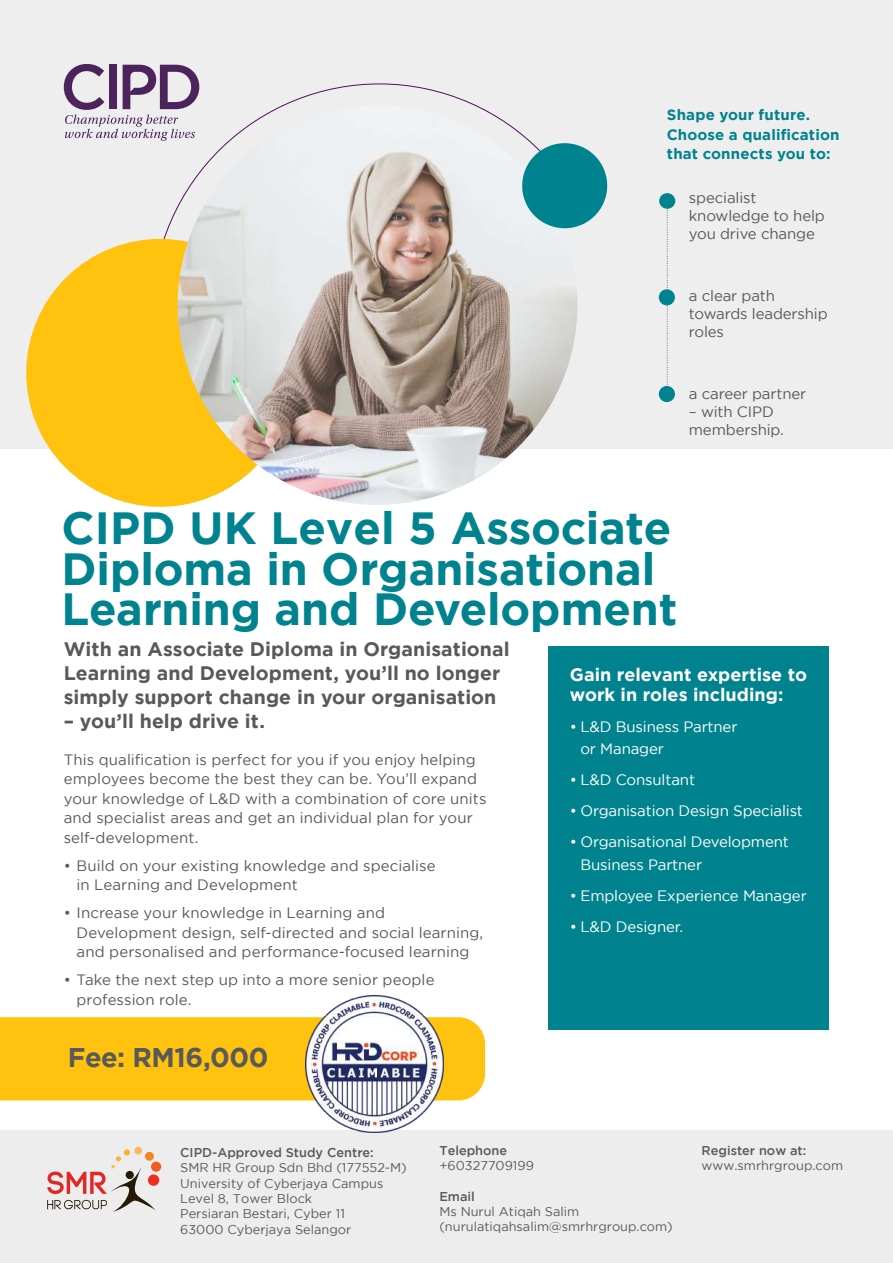
<style>
.page{position:relative;width:893px;height:1263px;background:#fff}
.page>*{position:absolute;margin:0;border:0;box-sizing:border-box;transform-origin:0 0}
.t1{font:700 45px/40.5px "Gotham";letter-spacing:-.005em;color:#00838e}
.t2{font:700 27px "Gotham";letter-spacing:-.015em;color:#58595b}
.t3{font:700 19.5px/24px "Gotham";color:#58595b}
.t4{font:700 18px/19.5px "Gotham";color:#fff}
.t5{font:15px/19.5px "Gotham";letter-spacing:.005em;color:#58595b}
.t6{font:15px/22.5px "Gotham";letter-spacing:-.01em;color:#fff}
.t7{font:700 15px/19.5px "Gotham";letter-spacing:.01em;color:#00838e}
.t8{font:12.75px/15.3px "Gotham";color:#59595c}
.t9{font:500 12.75px "Gotham";color:#59595c}
</style>
<div class="page">
<div style="left:0;top:0;width:893px;height:449px;background:#eeeeef"></div>
<svg style="left:64px;top:64px;width:79px;height:75px"></svg>
<div style="left:109px;top:65px;width:7px;height:44px;background:#4d235c"></div>
<svg style="left:143px;top:64px;width:333px;height:75px"></svg>
<svg style="left:26px;top:239px;width:123px;height:268px;fill:#ffc20e"></svg>
<img style="left:149px;top:105px;width:429px;height:402px">
<svg style="left:516px;top:137px;width:92px;height:97px"></svg>
<div style="left:549px;top:646px;width:280px;height:383px;background:#00838e"></div>
<svg style="left:667px;top:210px;width:1px;height:175px"></svg>
<div style="left:659px;top:289px;width:16px;height:16px;background:#00838e;border-radius:50%"></div>
<div style="left:659px;top:193px;width:16px;height:16px;background:#00838e;border-radius:50%"></div>
<div style="left:659px;top:386px;width:16px;height:16px;background:#00838e;border-radius:50%"></div>
<div style="left:0;top:1017px;width:485px;height:83px;background:#ffc20e"></div>
<div style="left:0;top:1131px;width:893px;height:132px;background:#eeeded"></div>
<div style="left:134px;top:1147px;width:8px;height:7px;background:#fbb566;border-radius:50%"></div>
<div style="left:151px;top:1161px;width:10px;height:11px;background:#f25b21;border-radius:50%"></div>
<div style="left:148px;top:1174px;width:11px;height:12px;background:#ee2e22;border-radius:50%"></div>
<svg style="left:47px;top:1149px;width:108px;height:63px"></svg>
<img style="left:306px;top:995px;width:138px;height:138px">
<p class="t7" style="left:667px;top:105px;width:174px">Shape your future.<br>Choose a qualification that connects you to:</p>
<p class="t5" style="left:689px;top:189px;width:137px;line-height:18px">specialist knowledge to help you drive change</p>
<p class="t5" style="left:689px;top:287px;width:140px;line-height:18px">a clear path towards leadership roles</p>
<p class="t5" style="left:689px;top:384px;width:119px">a career partner</p>
<p class="t5" style="left:689px;top:402px;width:97px;line-height:18px">– with CIPD membership.</p>
<h1 class="t1" style="left:62px;top:507px;width:617px">CIPD UK Level 5 Associate<br>Diploma in Organisational<br>Learning and Development</h1>
<h3 class="t3" style="left:64px;top:637px;width:447px">With an Associate Diploma in Organisational<br>Learning and Development, you’ll no longer simply support change in your organisation</h3>
<h3 class="t3" style="left:64px;top:709px;width:203px">– you’ll help drive it.</h3>
<p class="t5" style="left:64px;top:749px;width:424px">This qualification is perfect for you if you enjoy helping employees become the best they can be. You’ll expand your knowledge of L&amp;D with a combination of core units and specialist areas and get an individual plan for your self-development.</p>
<p class="t5" style="left:77px;top:855px;width:360px;text-indent:-13px">• Build on your existing knowledge and specialise in Learning and Development</p>
<p class="t5" style="left:77px;top:903px;width:408px;text-indent:-13px">• Increase your knowledge in Learning and<br>Development design, self-directed and social learning, and personalised and performance-focused learning</p>
<p class="t5" style="left:77px;top:970px;width:359px;text-indent:-13px">• Take the next step up into a more senior people profession role.</p>
<h2 class="t2" style="left:68px;top:1042px;width:202px">Fee: RM16,000</h2>
<p class="t4" style="left:570px;top:665px;width:239px">Gain relevant expertise to work in roles including:</p>
<p class="t6" style="left:580px;top:715px;width:158px;text-indent:-11px">• L&amp;D Business Partner or Manager</p>
<p class="t6" style="left:570px;top:768px;width:127px">• L&amp;D Consultant</p>
<p class="t6" style="left:570px;top:799px;width:235px">• Organisation Design Specialist</p>
<p class="t6" style="left:580px;top:830px;width:210px;text-indent:-11px">• Organisational Development<br>Business Partner</p>
<p class="t6" style="left:570px;top:884px;width:238px">• Employee Experience Manager</p>
<p class="t6" style="left:570px;top:915px;width:115px">• L&amp;D Designer.</p>
<p class="t9" style="left:180px;top:1145px;width:195px">CIPD-Approved Study Centre:</p>
<p class="t8" style="left:180px;top:1160px;width:228px">SMR HR Group Sdn Bhd (177552-M)<br>University of Cyberjaya Campus<br>Level 8, Tower Block<br>Persiaran Bestari, Cyber 11<br>63000 Cyberjaya Selangor</p>
<p class="t9" style="left:439px;top:1143px;width:69px">Telephone</p>
<p class="t8" style="left:439px;top:1158px;width:96px">+60327709199</p>
<p class="t9" style="left:439px;top:1189px;width:37px">Email</p>
<p class="t8" style="left:439px;top:1204px;width:235px">Ms Nurul Atiqah Salim (nurulatiqahsalim@smrhrgroup.com)</p>
<p class="t9" style="left:701px;top:1143px;width:106px">Register now at:</p>
<p class="t8" style="left:701px;top:1158px;width:143px">www.smrhrgroup.com</p>
</div>
